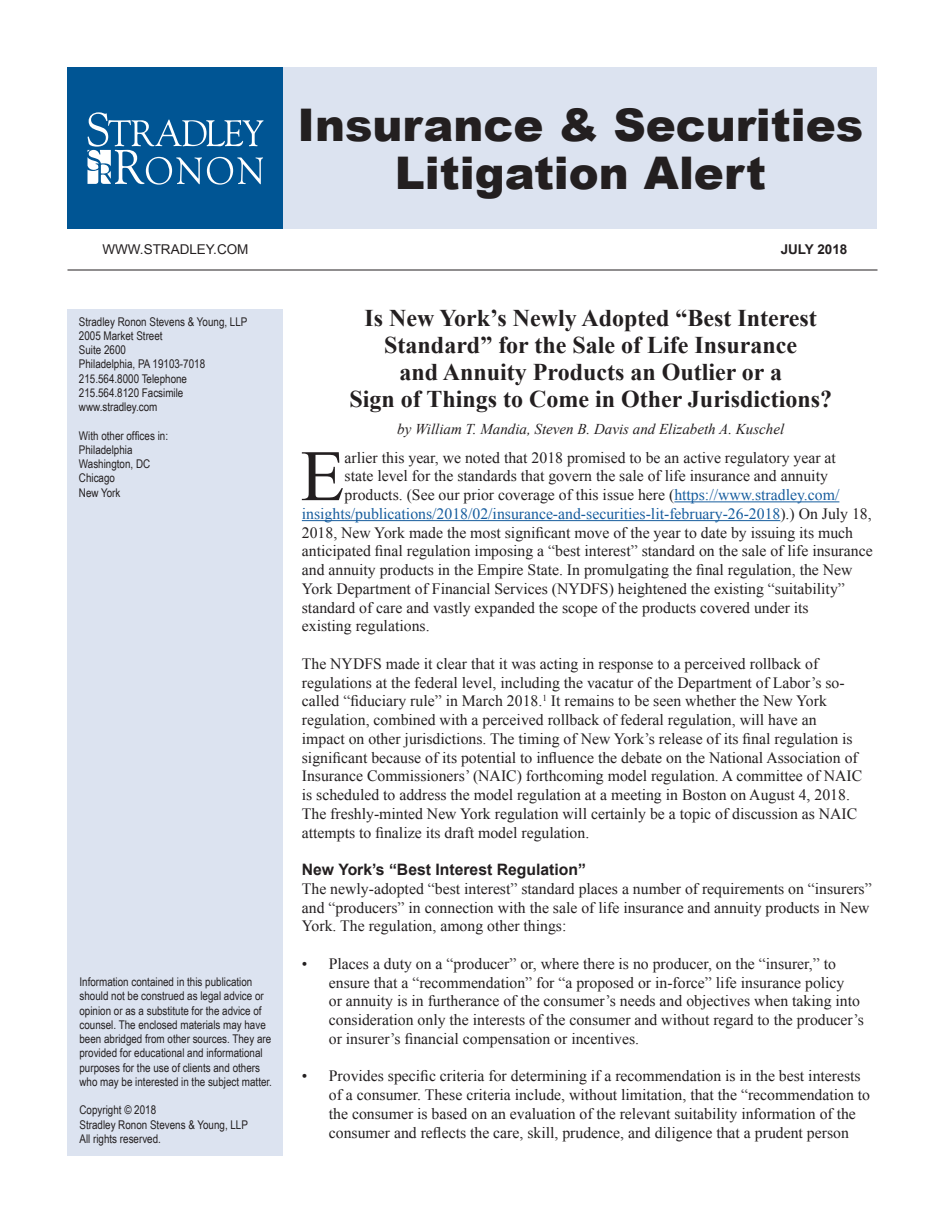
<style>
.page{position:relative;width:945px;height:1215px;background:#fff}
.page>*{position:absolute;margin:0;border:0;box-sizing:border-box;transform-origin:0 0}
.t1{font:72.45px "Times New Roman";color:#231f20}
.t2{font:900 45px/48px "Arial";color:#231f20;text-align:center}
.t3{font:700 24px "Times New Roman";color:#231f20}
.t4{font:15.75px/18.8px "Times New Roman";color:#231f20}
.t5{font:15.75px "Times New Roman";color:#175d9e}
.t6{font:700 15.75px "Arial";color:#231f20}
.t7{font:italic 15px "Times New Roman";color:#231f20}
.t8{font:13.5px "Arial";color:#231f20}
.t9{font:700 13.5px "Arial";color:#231f20}
.t10{font:12px/14.2px "Arial Narrow";color:#231f20}
.s1{color:#175d9e}
.s2{color:#231f20}
</style>
<div class="page">
<div style="left:68px;top:68px;width:216px;height:162px;background:#005594"></div>
<svg style="left:88px;top:112px;width:175px;height:73px"></svg>
<div style="left:68px;top:309px;width:216px;height:847px;background:#dce3f0"></div>
<div style="left:284px;top:68px;width:594px;height:162px;background:#dce3f0"></div>
<hr style="left:68px;top:270px;width:810px;height:1px;background:#231f20">
<hr style="left:674px;top:501px;width:165px;height:1px;background:#175d9e">
<hr style="left:302px;top:520px;width:478px;height:1px;background:#175d9e">
<p class="t2" style="left:298px;top:99px;width:567px">Insurance &amp; Securities<br>Litigation Alert</p>
<p class="t8" style="left:102px;top:241px;width:148px">WWW.STRADLEY.COM</p>
<p class="t9" style="left:781px;top:241px;width:68px">JULY 2018</p>
<p class="t10" style="left:79px;top:314px;width:170px">Stradley Ronon Stevens &amp; Young, LLP</p>
<p class="t10" style="left:79px;top:328px;width:85px">2005 Market Street</p>
<p class="t10" style="left:79px;top:342px;width:49px">Suite 2600</p>
<p class="t10" style="left:79px;top:357px;width:128px">Philadelphia, PA 19103-7018</p>
<p class="t10" style="left:79px;top:371px;width:110px">215.564.8000 Telephone</p>
<p class="t10" style="left:79px;top:385px;width:106px">215.564.8120 Facsimile</p>
<p class="t10" style="left:79px;top:399px;width:80px">www.stradley.com</p>
<p class="t10" style="left:79px;top:428px;width:91px">With other offices in:</p>
<p class="t10" style="left:79px;top:442px;width:55px">Philadelphia</p>
<p class="t10" style="left:79px;top:456px;width:73px">Washington, DC</p>
<p class="t10" style="left:79px;top:471px;width:38px">Chicago</p>
<p class="t10" style="left:79px;top:485px;width:43px">New York</p>
<p class="t10" style="left:80px;top:974px;width:194px">Information contained in this publication should not be construed as legal advice or opinion or as a substitute for the advice of counsel. The enclosed materials may have been abridged from other sources. They are provided for educational and informational purposes for the use of clients and others who may be interested in the subject matter.</p>
<p class="t10" style="left:80px;top:1103px;width:78px">Copyright © 2018</p>
<p class="t10" style="left:80px;top:1117px;width:170px">Stradley Ronon Stevens &amp; Young, LLP</p>
<p class="t10" style="left:80px;top:1131px;width:83px">All rights reserved.</p>
<p class="t3" style="left:365px;top:301px;width:454px">Is New York’s Newly Adopted “Best Interest</p>
<p class="t3" style="left:384px;top:328px;width:414px">Standard” for the Sale of Life Insurance</p>
<p class="t3" style="left:399px;top:355px;width:384px">and Annuity Products an Outlier or a</p>
<p class="t3" style="left:350px;top:382px;width:484px">Sign of Things to Come in Other Jurisdictions?</p>
<p class="t7" style="left:397px;top:418px;width:388px">by William T. Mandia, Steven B. Davis and Elizabeth A. Kuschel</p>
<p class="t1" style="left:300px;top:427px;width:46px">E</p>
<p class="t4" style="left:345px;top:448px;width:493px">arlier this year, we noted that 2018 promised to be an active regulatory year at</p>
<p class="t4" style="left:345px;top:467px;width:485px">state level for the standards that govern the sale of life insurance and annuity</p>
<p class="t4" style="left:345px;top:485px;width:496px">products. (See our prior coverage of this issue here (<span class="s1">https://www.stradley.com/</span></p>
<p class="t5" style="left:302px;top:503px;width:571px">insights/publications/2018/02/insurance-and-securities-lit-february-26-2018<span class="s2">).) On July 18,</span></p>
<p class="t4" style="left:302px;top:523px;width:553px">2018, New York made the most significant move of the year to date by issuing its much</p>
<p class="t4" style="left:302px;top:542px;width:572px">anticipated final regulation imposing a “best interest” standard on the sale of life insurance</p>
<p class="t4" style="left:302px;top:560px;width:552px">and annuity products in the Empire State. In promulgating the final regulation, the New</p>
<p class="t4" style="left:302px;top:579px;width:545px">York Department of Financial Services (NYDFS) heightened the existing “suitability”</p>
<p class="t4" style="left:302px;top:598px;width:508px">standard of care and vastly expanded the scope of the products covered under its</p>
<p class="t4" style="left:302px;top:617px;width:129px">existing regulations.</p>
<p class="t4" style="left:302px;top:654px;width:562px">The NYDFS made it clear that it was acting in response to a perceived rollback of regulations at the federal level, including the vacatur of the Department of Labor’s so&shy;called “fiduciary rule” in March 2018.<sup>1</sup> It remains to be seen whether the New York regulation, combined with a perceived rollback of federal regulation, will have an impact on other jurisdictions. The timing of New York’s release of its final regulation is significant because of its potential to influence the debate on the National Association of Insurance Commissioners’ (NAIC) forthcoming model regulation. A committee of NAIC is scheduled to address the model regulation at a meeting in Boston on August 4, 2018.<br>The freshly-minted New York regulation will certainly be a topic of discussion as NAIC attempts to finalize its draft model regulation.</p>
<p class="t6" style="left:302px;top:859px;width:286px">New York’s “Best Interest Regulation”</p>
<p class="t4" style="left:302px;top:879px;width:571px">The newly-adopted “best interest” standard places a number of requirements on “insurers” and “producers” in connection with the sale of life insurance and annuity products in New<br>York. The regulation, among other things:</p>
<p class="t4" style="left:329px;top:954px;width:537px;text-indent:-27px">• Places a duty on a “producer” or, where there is no producer, on the “insurer,” to ensure that a “recommendation” for “a proposed or in-force” life insurance policy<br>or annuity is in furtherance of the consumer’s needs and objectives when taking into consideration only the interests of the consumer and without regard to the producer’s or insurer’s financial compensation or incentives.</p>
<p class="t4" style="left:329px;top:1067px;width:543px;text-indent:-27px">• Provides specific criteria for determining if a recommendation is in the best interests of a consumer. These criteria include, without limitation, that the “recommendation to the consumer is based on an evaluation of the relevant suitability information of the consumer and reflects the care, skill, prudence, and diligence that a prudent person</p>
</div>
